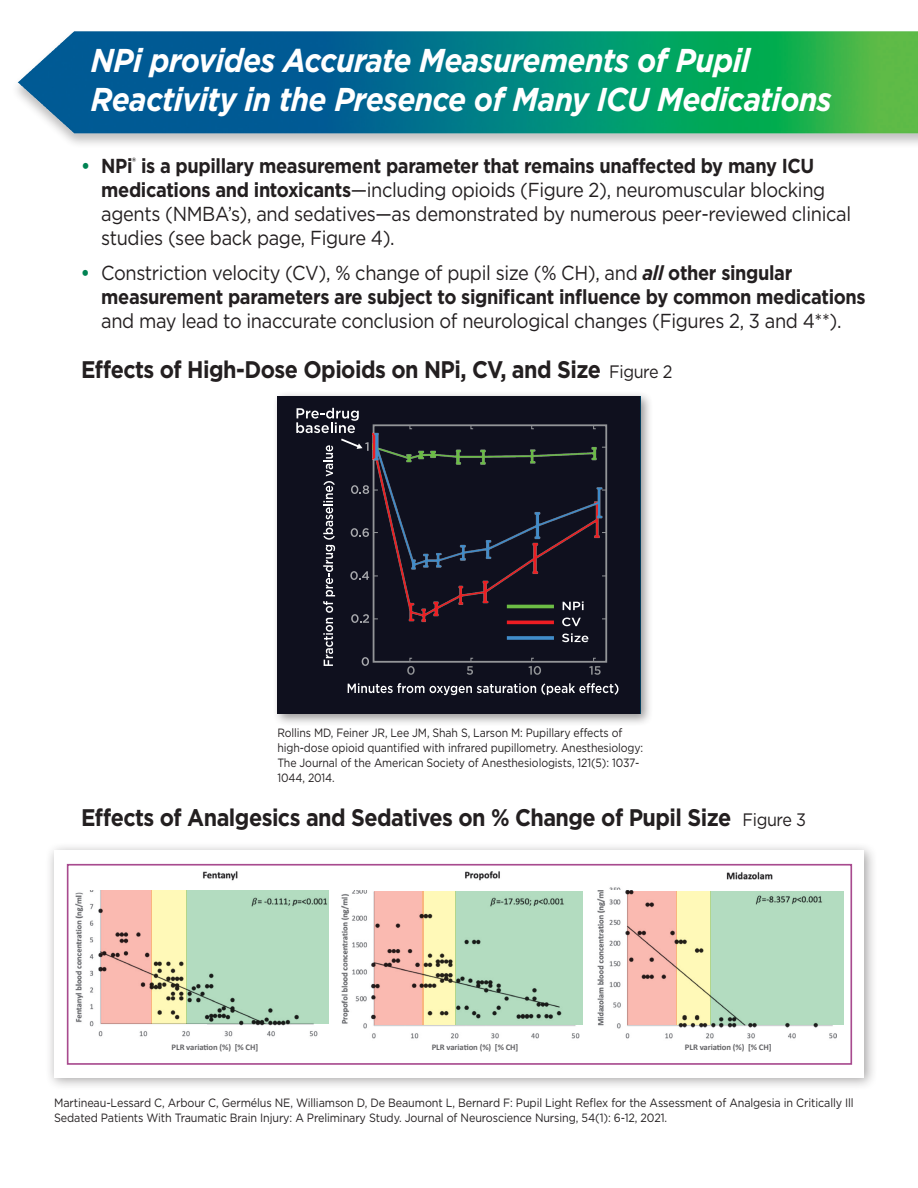
<style>
.page{position:relative;width:918px;height:1188px;background:#fff}
.page>*{position:absolute;margin:0;border:0;box-sizing:border-box;transform-origin:0 0}
.t1{font:italic 700 33px/39px "Gotham";letter-spacing:-.02em;color:#fff;scale:.9 1}
.t2{font:700 24px "Gotham";letter-spacing:-.025em;color:#231f20;scale:.9 1}
.t3{font:20.25px/24px "Gotham";letter-spacing:-.02em;color:#231f20;scale:.9 1}
.t4{font:700 20.25px/24px "Gotham";letter-spacing:-.02em;color:#231f20;scale:.9 1}
.t5{font:12px/15px "Gotham";letter-spacing:-.01em;color:#231f20;scale:.9 1}
.t6{font:12px/15px "Gotham";letter-spacing:-.01em;color:#231f20;scale:.88 1}
.t7{font:700 8.7px "Calibri";letter-spacing:-.01em;color:#656568}
.s1{font-weight:700;color:#008353}
.s2{font-weight:700}
.s3{color:#008353}
.s4{font-weight:400}
.s5{font-style:italic}
.s6{font-weight:400;font-size:18px}
</style>
<div class="page">
<img style="left:17px;top:31px;width:901px;height:113px">
<div style="left:272px;top:391px;width:381px;height:335px;background:#231f20;opacity:.47"></div>
<div style="left:277px;top:396px;width:363px;height:317px;background:#0f101e"></div>
<svg style="left:348px;top:683px;width:76px;height:10px"></svg>
<svg style="left:430px;top:683px;width:188px;height:12px"></svg>
<svg style="left:562px;top:624px;width:16px;height:2px"></svg>
<svg style="left:562px;top:633px;width:26px;height:9px"></svg>
<svg style="left:407px;top:657px;width:8px;height:18px"></svg>
<svg style="left:467px;top:657px;width:7px;height:18px"></svg>
<svg style="left:529px;top:657px;width:12px;height:18px"></svg>
<svg style="left:589px;top:657px;width:12px;height:18px"></svg>
<div style="left:373px;top:424px;width:234px;height:239px;border:2px solid #939598"></div>
<svg style="left:296px;top:408px;width:82px;height:258px"></svg>
<svg style="left:507px;top:636px;width:47px;height:4px"></svg>
<img style="left:373px;top:430px;width:229px;height:194px">
<div style="left:45px;top:841px;width:832px;height:250px;background:#231f20;opacity:.4"></div>
<div style="left:54px;top:850px;width:810px;height:227px;background:#fff"></div>
<img style="left:75px;top:890px;width:761px;height:149px">
<img style="left:202px;top:872px;width:571px;height:18px">
<div style="left:101px;top:890px;width:50px;height:133px;background:#fabab1"></div>
<div style="left:151px;top:890px;width:35px;height:133px;background:#fff9b8"></div>
<div style="left:186px;top:890px;width:143px;height:133px;background:#b3dcc0"></div>
<div style="left:374px;top:891px;width:49px;height:134px;background:#fabab1"></div>
<svg style="left:422px;top:891px;width:34px;height:134px;background:#e9e1a5"></svg>
<div style="left:456px;top:891px;width:127px;height:134px;background:#b3dcc0"></div>
<div style="left:627px;top:891px;width:49px;height:134px;background:#fabab1"></div>
<div style="left:676px;top:891px;width:34px;height:134px;background:#fff9b8"></div>
<div style="left:710px;top:891px;width:134px;height:134px;background:#b3dcc0"></div>
<div style="left:67px;top:864px;width:785px;height:201px;border:2px solid #a84b8f"></div>
<h1 class="t1" style="left:91px;top:41px;width:825px">NPi provides Accurate Measurements of Pupil<br>Reactivity in the Presence of Many ICU Medications</h1>
<p class="t3" style="left:101px;top:153px;width:835px;text-indent:-20px"><span class="s1">•</span> <span class="s2">NPi</span><sup>®</sup> <span class="s2">is a pupillary measurement parameter that remains unaffected by many ICU medications and intoxicants</span>—including opioids (Figure 2), neuromuscular blocking agents (NMBA’s), and sedatives—as demonstrated by numerous peer-reviewed clinical studies (see back page, Figure 4).</p>
<p class="t4" style="left:101px;top:260px;width:851px;text-indent:-20px"><span class="s3">•</span> <span class="s4">Constriction velocity (CV), % change of pupil size (% CH), and</span> <span class="s5">all</span> other singular measurement parameters are subject to significant influence by common medications</p>
<p class="t3" style="left:101px;top:308px;width:824px">and may lead to inaccurate conclusion of neurological changes (Figures 2, 3 and 4**).</p>
<p class="t2" style="left:81px;top:354px;width:659px">Effects of High-Dose Opioids on NPi, CV, and Size <span class="s6">Figure 2</span></p>
<p class="t6" style="left:277px;top:725px;width:417px">Rollins MD, Feiner JR, Lee JM, Shah S, Larson M: Pupillary effects of high-dose opioid quantified with infrared pupillometry. Anesthesiology:<br>The Journal of the American Society of Anesthesiologists, 121(5): 1037- 1044, 2014.</p>
<p class="t2" style="left:81px;top:802px;width:807px">Effects of Analgesics and Sedatives on % Change of Pupil Size <span class="s6">Figure 3</span></p>
<p class="t7" style="left:172px;top:1041px;width:88px">PLR variation (%) [% CH]</p>
<p class="t7" style="left:432px;top:1041px;width:88px">PLR variation (%) [% CH]</p>
<p class="t7" style="left:685px;top:1041px;width:88px">PLR variation (%) [% CH]</p>
<p class="t5" style="left:54px;top:1095px;width:890px">Martineau-Lessard C, Arbour C, Germélus NE, Williamson D, De Beaumont L, Bernard F: Pupil Light Reflex for the Assessment of Analgesia in Critically Ill<br>Sedated Patients With Traumatic Brain Injury: A Preliminary Study. Journal of Neuroscience Nursing, 54(1): 6-12, 2021.</p>
</div>
